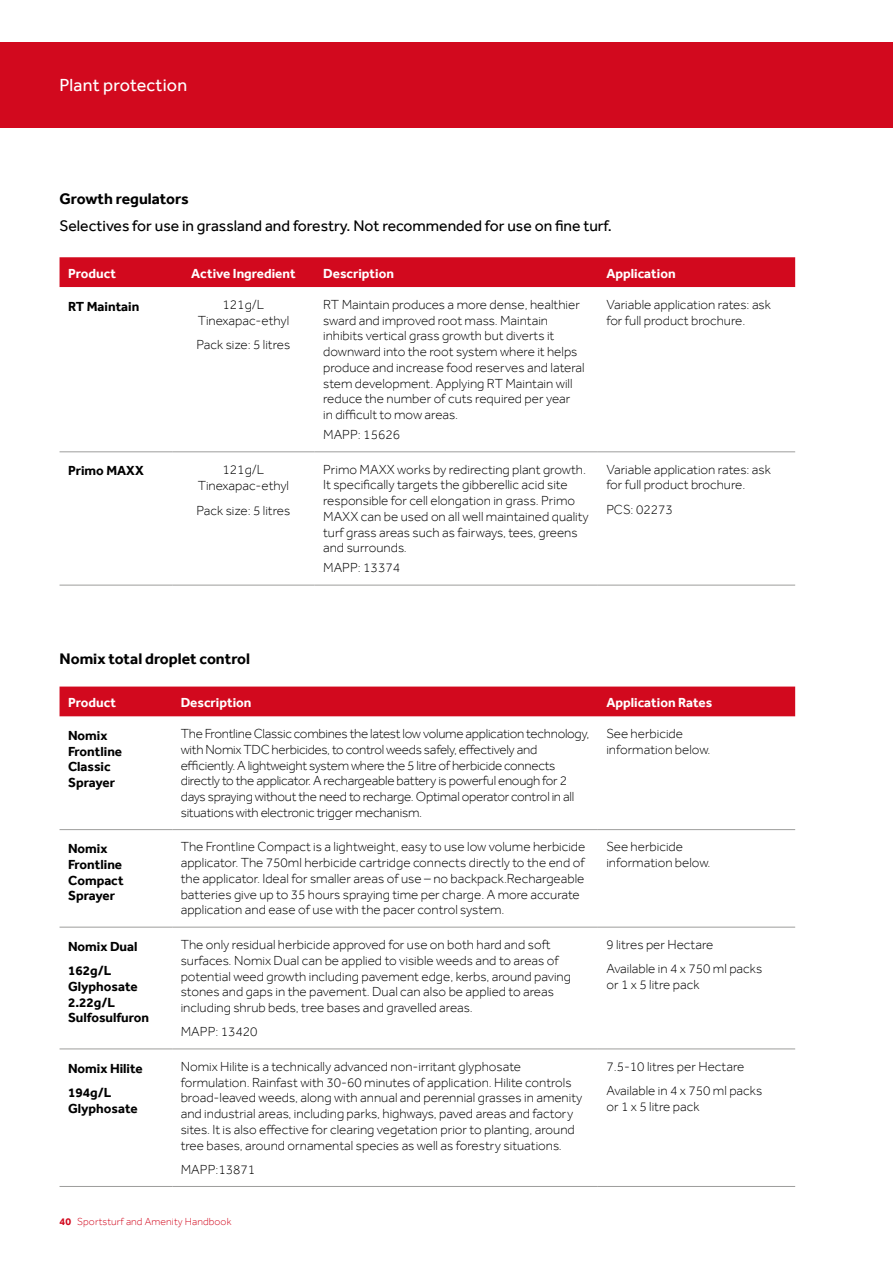
<style>
.page{position:relative;width:893px;height:1263px;background:#fff}
.page>*{position:absolute;margin:0;border:0;box-sizing:border-box;transform-origin:0 0}
.t1{font:18px "Effra";letter-spacing:.01em;color:#fff}
.t2{font:15.75px "Effra";color:#000}
.t3{font:700 15.75px "Effra";color:#000}
.t4{font:300 13.5px/15.8px "Effra";color:#000}
.t5{font:300 13.5px/15.8px "Effra";letter-spacing:-.02em;color:#000}
.t6{font:700 13.5px/15.8px "Effra";color:#000}
.t7{font:700 13.5px "Effra";color:#fff}
.t8{font:300 10.5px "Effra";letter-spacing:.01em;color:#d2091e}
.s1{font-weight:700}
</style>
<div class="page">
<div style="left:0;top:43px;width:893px;height:85px;background:#d2091e"></div>
<div style="left:60px;top:257px;width:735px;height:30px;background:#d2091e"></div>
<hr style="left:60px;top:451px;width:112px;height:1px;background:#9d9d9c">
<hr style="left:172px;top:451px;width:143px;height:1px;background:#9d9d9c">
<hr style="left:315px;top:451px;width:283px;height:1px;background:#9d9d9c">
<hr style="left:598px;top:451px;width:197px;height:1px;background:#9d9d9c">
<hr style="left:60px;top:585px;width:112px;height:1px;background:#9d9d9c">
<hr style="left:172px;top:585px;width:143px;height:1px;background:#9d9d9c">
<hr style="left:315px;top:585px;width:283px;height:1px;background:#9d9d9c">
<hr style="left:598px;top:585px;width:197px;height:1px;background:#9d9d9c">
<div style="left:60px;top:686px;width:735px;height:30px;background:#d2091e"></div>
<hr style="left:60px;top:829px;width:112px;height:1px;background:#9d9d9c">
<hr style="left:172px;top:829px;width:426px;height:1px;background:#9d9d9c">
<hr style="left:598px;top:829px;width:197px;height:1px;background:#9d9d9c">
<hr style="left:60px;top:927px;width:112px;height:1px;background:#9d9d9c">
<hr style="left:172px;top:927px;width:426px;height:1px;background:#9d9d9c">
<hr style="left:598px;top:927px;width:197px;height:1px;background:#9d9d9c">
<hr style="left:60px;top:1048px;width:112px;height:1px;background:#9d9d9c">
<hr style="left:172px;top:1048px;width:426px;height:1px;background:#9d9d9c">
<hr style="left:598px;top:1048px;width:197px;height:1px;background:#9d9d9c">
<hr style="left:60px;top:1186px;width:112px;height:1px;background:#9d9d9c">
<hr style="left:172px;top:1186px;width:426px;height:1px;background:#9d9d9c">
<hr style="left:598px;top:1186px;width:197px;height:1px;background:#9d9d9c">
<h1 class="t1" style="left:60px;top:74px;width:129px">Plant protection</h1>
<p class="t3" style="left:60px;top:189px;width:131px">Growth regulators</p>
<p class="t2" style="left:60px;top:217px;width:554px">Selectives for use in grassland and forestry. Not recommended for use on fine turf.</p>
<p class="t7" style="left:68px;top:265px;width:50px">Product</p>
<p class="t7" style="left:191px;top:265px;width:106px">Active Ingredient</p>
<p class="t7" style="left:323px;top:265px;width:72px">Description</p>
<p class="t7" style="left:606px;top:265px;width:71px">Application</p>
<p class="t6" style="left:68px;top:298px;width:73px">RT Maintain</p>
<p class="t4" style="left:198px;top:296px;width:93px;text-align:center">121g/L<br>Tinexapac-ethyl</p>
<p class="t4" style="left:197px;top:336px;width:95px">Pack size: 5 litres</p>
<p class="t4" style="left:323px;top:296px;width:263px">RT Maintain produces a more dense, healthier sward and improved root mass. Maintain inhibits vertical grass growth but diverts it downward into the root system where it helps produce and increase food reserves and lateral stem development. Applying RT Maintain will reduce the number of cuts required per year<br>in difficult to mow areas.</p>
<p class="t4" style="left:323px;top:427px;width:78px">MAPP: 15626</p>
<p class="t4" style="left:606px;top:296px;width:166px">Variable application rates: ask for full product brochure.</p>
<p class="t6" style="left:68px;top:463px;width:77px">Primo MAXX</p>
<p class="t4" style="left:198px;top:461px;width:93px;line-height:16.5px;text-align:center">121g/L<br>Tinexapac-ethyl</p>
<p class="t4" style="left:196px;top:503px;width:95px">Pack size: 5 litres</p>
<p class="t4" style="left:323px;top:461px;width:267px">Primo MAXX works by redirecting plant growth.<br>It specifically targets the gibberellic acid site responsible for cell elongation in grass. Primo MAXX can be used on all well maintained quality turf grass areas such as fairways, tees, greens and surrounds.</p>
<p class="t4" style="left:323px;top:560px;width:78px">MAPP: 13374</p>
<p class="t4" style="left:606px;top:461px;width:166px">Variable application rates: ask for full product brochure.</p>
<p class="t4" style="left:606px;top:501px;width:68px">PCS: 02273</p>
<p class="t3" style="left:60px;top:649px;width:192px">Nomix total droplet control</p>
<p class="t7" style="left:68px;top:694px;width:50px">Product</p>
<p class="t7" style="left:181px;top:694px;width:72px">Description</p>
<p class="t7" style="left:606px;top:694px;width:107px">Application Rates</p>
<p class="t6" style="left:68px;top:727px;width:56px">Nomix<br>Frontline<br>Classic<br>Sprayer</p>
<p class="t5" style="left:181px;top:725px;width:410px">The Frontline Classic combines the latest low volume application technology, with Nomix TDC herbicides, to control weeds safely, effectively and efficiently. A lightweight system where the 5 litre of herbicide connects directly to the applicator. A rechargeable battery is powerful enough for 2 days spraying without the need to recharge. Optimal operator control in all situations with electronic trigger mechanism.</p>
<p class="t4" style="left:606px;top:726px;width:106px">See herbicide information below.</p>
<p class="t6" style="left:68px;top:841px;width:57px">Nomix<br>Frontline<br>Compact<br>Sprayer</p>
<p class="t4" style="left:181px;top:839px;width:406px">The Frontline Compact is a lightweight, easy to use low volume herbicide applicator. The 750ml herbicide cartridge connects directly to the end of the applicator. Ideal for smaller areas of use – no backpack.Rechargeable batteries give up to 35 hours spraying time per charge. A more accurate application and ease of use with the pacer control system.</p>
<p class="t4" style="left:606px;top:839px;width:106px">See herbicide information below.</p>
<p class="t6" style="left:68px;top:934px;width:71px;line-height:24.3px">Nomix Dual<br>162g/L</p>
<p class="t6" style="left:68px;top:978px;width:83px">Glyphosate<br>2.22g/L<br>Sulfosulfuron</p>
<p class="t4" style="left:181px;top:936px;width:392px">The only residual herbicide approved for use on both hard and soft surfaces. Nomix Dual can be applied to visible weeds and to areas of potential weed growth including pavement edge, kerbs, around paving stones and gaps in the pavement. Dual can also be applied to areas including shrub beds, tree bases and gravelled areas.</p>
<p class="t4" style="left:181px;top:1024px;width:78px">MAPP: 13420</p>
<p class="t4" style="left:606px;top:932px;width:157px;line-height:24.3px">9 litres per Hectare<br>Available in 4 x 750 ml packs</p>
<p class="t4" style="left:606px;top:976px;width:95px">or 1 x 5 litre pack</p>
<p class="t6" style="left:68px;top:1056px;width:76px;line-height:24.3px">Nomix Hilite<br>194g/L</p>
<p class="t6" style="left:68px;top:1100px;width:71px">Glyphosate</p>
<p class="t4" style="left:181px;top:1058px;width:403px">Nomix Hilite is a technically advanced non-irritant glyphosate formulation. Rainfast with 30-60 minutes of application. Hilite controls broad-leaved weeds, along with annual and perennial grasses in amenity and industrial areas, including parks, highways, paved areas and factory sites. It is also effective for clearing vegetation prior to planting, around tree bases, around ornamental species as well as forestry situations.</p>
<p class="t4" style="left:181px;top:1161px;width:76px">MAPP:13871</p>
<p class="t8" style="left:60px;top:1215px;width:173px"><span class="s1">40</span> Sportsturf and Amenity Handbook</p>
<p class="t4" style="left:606px;top:1054px;width:157px;line-height:24.3px">7.5-10 litres per Hectare<br>Available in 4 x 750 ml packs</p>
<p class="t4" style="left:606px;top:1098px;width:95px">or 1 x 5 litre pack</p>
</div>
